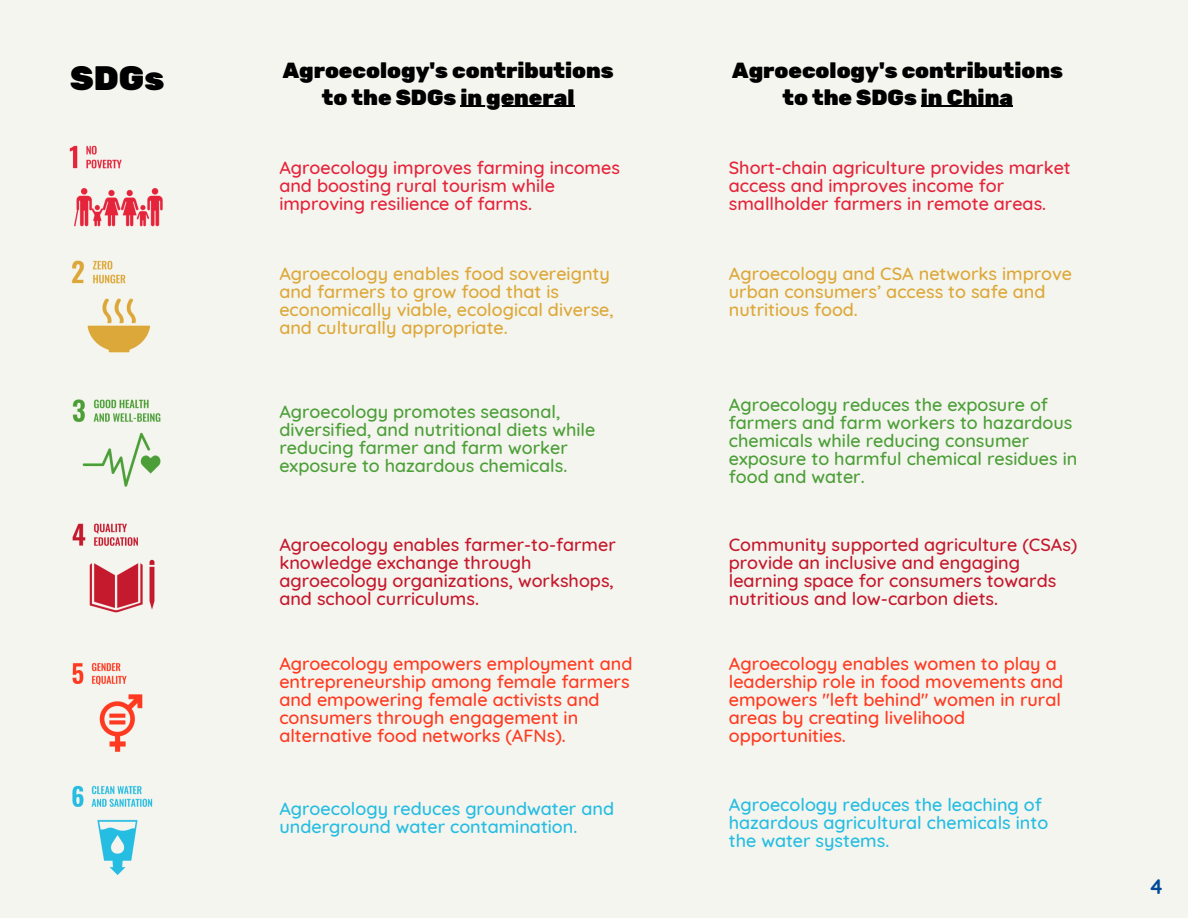
<style>
.page{position:relative;width:1188px;height:918px;background:#f5f5ef}
.page>*{position:absolute;margin:0;border:0;box-sizing:border-box;transform-origin:0 0}
.t1{font:900 33.75px "Rubik";color:#000}
.t2{font:900 21.75px/27px "Rubik";color:#000;text-align:center}
.t3{font:700 21px "Quicksand";color:#004a98}
.t4{font:500 18px/18px "Quicksand";color:#ff3a21}
.t5{font:500 18px/18px "Quicksand";color:#4c9f38}
.t6{font:500 18px/18px "Quicksand";color:#c5192d}
.t7{font:500 18px/18px "Quicksand";color:#dda83a}
.t8{font:500 18px/18px "Quicksand";color:#e5243b}
.t9{font:500 18px/18px "Quicksand";color:#26bde2}
</style>
<div class="page">
<img style="left:69px;top:145px;width:94px;height:208px">
<img style="left:72px;top:399px;width:89px;height:88px">
<img style="left:72px;top:523px;width:83px;height:90px">
<img style="left:72px;top:662px;width:71px;height:90px">
<img style="left:72px;top:785px;width:81px;height:90px">
<hr style="left:460px;top:106px;width:114px;height:1px;background:#000">
<hr style="left:921px;top:106px;width:92px;height:1px;background:#000">
<h1 class="t1" style="left:70px;top:58px;width:95px">SDGs</h1>
<p class="t2" style="left:283px;top:57px;width:332px">Agroecology's contributions to the SDGs in general</p>
<p class="t2" style="left:732px;top:57px;width:332px">Agroecology's contributions to the SDGs in China</p>
<p class="t8" style="left:279px;top:158px;width:342px">Agroecology improves farming incomes and boosting rural tourism while improving resilience of farms.</p>
<p class="t7" style="left:279px;top:264px;width:336px">Agroecology enables food sovereignty and farmers to grow food that is economically viable, ecological diverse, and culturally appropriate.</p>
<p class="t5" style="left:279px;top:402px;width:318px">Agroecology promotes seasonal, diversified, and nutritional diets while reducing farmer and farm worker exposure to hazardous chemicals.</p>
<p class="t6" style="left:279px;top:535px;width:338px">Agroecology enables farmer-to-farmer knowledge exchange through agroecology organizations, workshops, and school curriculums.</p>
<p class="t4" style="left:279px;top:654px;width:355px">Agroecology empowers employment and entrepreneurship among female farmers and empowering female activists and consumers through engagement in alternative food networks (AFNs).</p>
<p class="t9" style="left:279px;top:799px;width:336px">Agroecology reduces groundwater and underground water contamination.</p>
<p class="t8" style="left:729px;top:158px;width:343px">Short-chain agriculture provides market access and improves income for smallholder farmers in remote areas.</p>
<p class="t7" style="left:729px;top:264px;width:345px">Agroecology and CSA networks improve urban consumers’ access to safe and nutritious food.</p>
<p class="t5" style="left:729px;top:396px;width:350px">Agroecology reduces the exposure of farmers and farm workers to hazardous chemicals while reducing consumer exposure to harmful chemical residues in food and water.</p>
<p class="t6" style="left:729px;top:535px;width:350px">Community supported agriculture (CSAs) provide an inclusive and engaging learning space for consumers towards nutritious and low-carbon diets.</p>
<p class="t4" style="left:729px;top:654px;width:336px">Agroecology enables women to play a leadership role in food movements and empowers "left behind" women in rural areas by creating livelihood opportunities.</p>
<p class="t9" style="left:729px;top:795px;width:321px">Agroecology reduces the leaching of hazardous agricultural chemicals into the water systems.</p>
<p class="t3" style="left:1149px;top:873px;width:16px">4</p>
</div>
